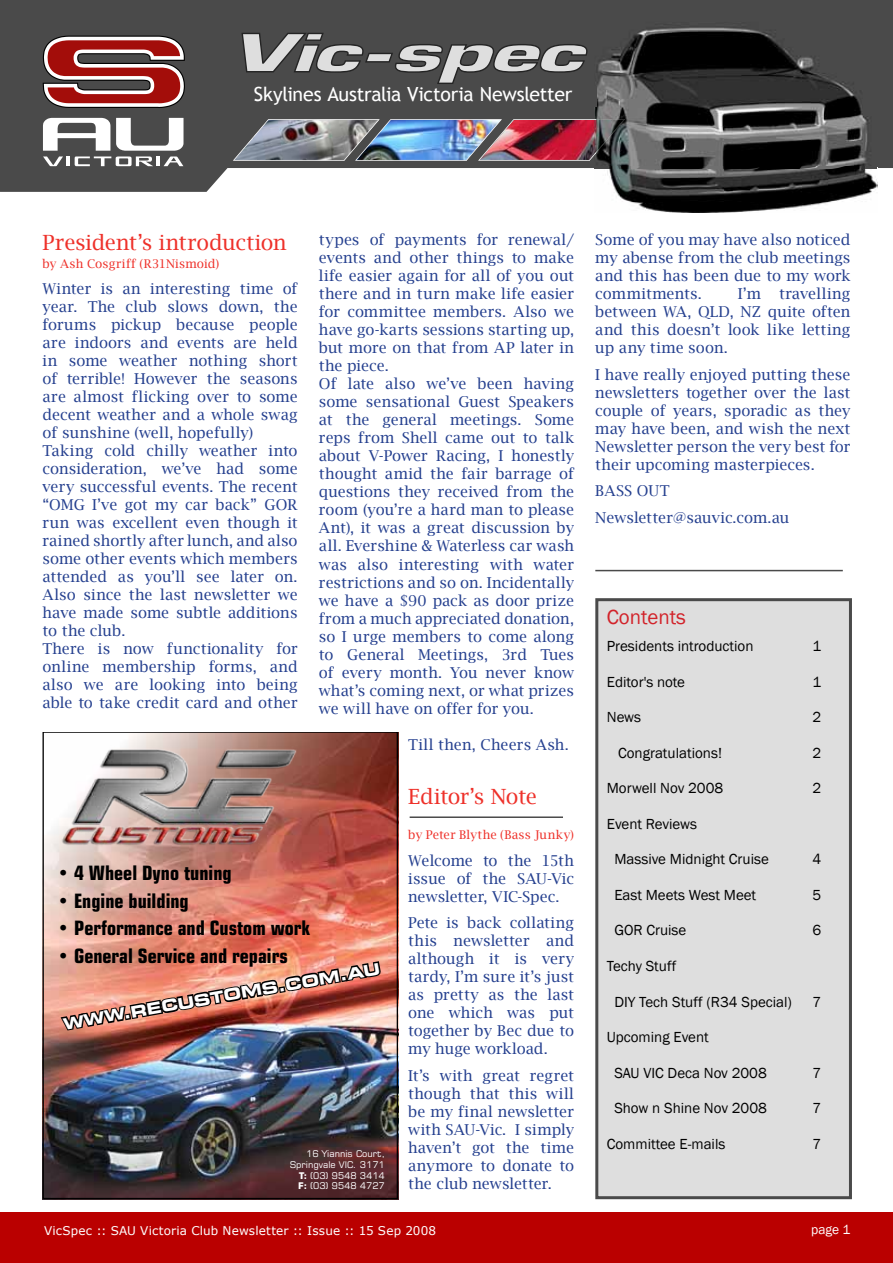
<style>
.page{position:relative;width:893px;height:1263px;background:#fff}
.page>*{position:absolute;margin:0;border:0;box-sizing:border-box;transform-origin:0 0}
.t1{font:21px "Lucida Bright";letter-spacing:-.01em;color:#ee312a}
.t2{font:21px "Franklin Gothic";color:#d2232a}
.t3{font:700 condensed 19.8px "Square 721 BT";color:#000}
.t4{font:19.5px "Trebuchet MS";letter-spacing:-.015em;color:#fff}
.t5{font:16.5px "Myriad Pro";letter-spacing:.05em;color:#fff}
.t6{font:700 expanded 15.9px "Square 721 BT";color:#fff}
.t7{font:15px/18px "Lucida Bright";letter-spacing:.005em;color:#25408f;text-align:justify}
.t8{font:15px "Franklin Gothic";color:#000}
.t9{font:13.5px "Franklin Gothic";color:#fff}
.t10{font:12px "Verdana";letter-spacing:.015em;color:#fff}
.t11{font:12px "Lucida Bright";letter-spacing:.01em;color:#ee312a}
.t12{font:9.3px/10.5px "Square 721 BT";color:#fff;text-align:right}
.s1{font-weight:700}
</style>
<div class="page">
<svg style="left:0;top:0;width:893px;height:192px;background:#636363"></svg>
<img style="left:233px;top:119px;width:361px;height:42px">
<img style="left:594px;top:22px;width:283px;height:190px">
<img style="left:595px;top:119px;width:30px;height:36px">
<svg style="left:43px;top:36px;width:142px;height:72px"></svg>
<svg style="left:43px;top:118px;width:141px;height:48px"></svg>
<svg style="left:241px;top:33px;width:348px;height:51px;background:#727272"></svg>
<div style="left:1px;top:1212px;width:892px;height:51px;background:#ba0000"></div>
<div style="left:230px;top:87px;width:367px;height:20px;background:#4a4a4a"></div>
<div style="left:597px;top:600px;width:253px;height:598px;background:#dedede"></div>
<div style="left:595px;top:598px;width:257px;height:601px;border:3px solid #4a4a4a"></div>
<img style="left:43px;top:733px;width:355px;height:466px">
<hr style="left:410px;top:816px;width:153px;height:2px;background:#4a4a4a">
<hr style="left:595px;top:570px;width:248px;height:1px;background:#4a4a4a">
<h3 class="t4" style="left:254px;top:83px;width:320px">Skylines Australia Victoria Newsletter</h3>
<p class="t5" style="left:243px;top:84px;width:145px">Skylines Australia V</p>
<p class="t5" style="left:423px;top:84px;width:135px">ictoria Newsletter</p>
<p class="t7" style="left:319px;top:231px;width:257px;text-align:left">types of payments for renewal/ events and other things to make life easier again for all of you out there and in turn make life easier for committee members. Also we have go-karts sessions starting up, but more on that from AP later in the piece.<br>Of late also we’ve been having some sensational Guest Speakers at the general meetings. Some reps from Shell came out to talk about V-Power Racing, I honestly thought amid the fair barrage of questions they received from the room (you’re a hard man to please<br>Ant), it was a great discussion by all. Evershine &amp; Waterless car wash was also interesting with water restrictions and so on. Incidentally we have a $90 pack as door prize from a much appreciated donation, so I urge members to come along to General Meetings, 3rd Tues of every month. You never know what’s coming next, or what prizes we will have on offer for you.</p>
<p class="t7" style="left:408px;top:735px;width:162px">Till then, Cheers Ash.</p>
<h1 class="t1" style="left:408px;top:784px;width:130px">Editor’s Note</h1>
<p class="t11" style="left:408px;top:828px;width:167px">by Peter Blythe (Bass Junky)</p>
<p class="t7" style="left:408px;top:851px;width:167px">Welcome to the 15th issue of the SAU-Vic newsletter, VIC-Spec.</p>
<p class="t7" style="left:408px;top:914px;width:167px">Pete is back collating this newsletter and although it is very tardy, I’m sure it’s just as pretty as the last one which was put together by Bec due to my huge workload.</p>
<p class="t7" style="left:408px;top:1066px;width:167px">It’s with great regret though that this will be my final newsletter with SAU-Vic. I simply haven’t got the time anymore to donate to the club newsletter.</p>
<h1 class="t1" style="left:43px;top:231px;width:245px">President’s introduction</h1>
<p class="t11" style="left:43px;top:256px;width:178px">by Ash Cosgriff (R31Nismoid)</p>
<p class="t7" style="left:43px;top:280px;width:257px;text-align:left">Winter is an interesting time of year. The club slows down, the forums pickup because people are indoors and events are held in some weather nothing short of terrible! However the seasons are almost flicking over to some decent weather and a whole swag of sunshine (well, hopefully)<br>Taking cold chilly weather into consideration, we’ve had some very successful events. The recent “OMG I’ve got my car back” GOR run was excellent even though it rained shortly after lunch, and also some other events which members attended as you’ll see later on.<br>Also since the last newsletter we have made some subtle additions to the club.<br>There is now functionality for online membership forms, and also we are looking into being able to take credit card and other</p>
<h2 class="t3" style="left:57px;top:861px;width:176px">• 4 Wheel Dyno tuning</h2>
<h2 class="t3" style="left:57px;top:888px;width:133px">• Engine building</h2>
<h2 class="t3" style="left:57px;top:916px;width:254px">• Performance and Custom work</h2>
<h2 class="t3" style="left:57px;top:944px;width:232px">• General Service and repairs</h2>
<p class="t6" style="left:62px;top:1014px;width:323px;rotate:-10deg">www.recustoms.com.au</p>
<p class="t12" style="left:290px;top:1148px;width:97px">16 Yiannis Court,<br>Springvale VIC. 3171<br><span class="s1">T:</span> (03) 9548 3414<br><span class="s1">F:</span> (03) 9548 4727</p>
<p class="t7" style="left:595px;top:231px;width:257px">Some of you may have also noticed my abense from the club meetings and this has been due to my work commitments.</p>
<p class="t7" style="left:595px;top:285px;width:257px;text-indent:142px">I’m travelling between WA, QLD, NZ quite often and this doesn’t look like letting up any time soon.</p>
<p class="t7" style="left:595px;top:366px;width:257px">I have really enjoyed putting these newsletters together over the last couple of years, sporadic as they may have been, and wish the next Newsletter person the very best for their upcoming masterpieces.</p>
<p class="t7" style="left:595px;top:478px;width:196px;line-height:26.5px">BASS OUT<br>Newsletter@sauvic.com.au</p>
<h1 class="t2" style="left:607px;top:604px;width:81px">Contents</h1>
<p class="t8" style="left:607px;top:637px;width:148px">Presidents introduction</p>
<p class="t8" style="left:812px;top:637px;width:10px">1</p>
<p class="t8" style="left:607px;top:673px;width:80px">Editor's note</p>
<p class="t8" style="left:812px;top:673px;width:10px">1</p>
<p class="t8" style="left:607px;top:708px;width:36px">News</p>
<p class="t8" style="left:812px;top:708px;width:10px">2</p>
<p class="t8" style="left:618px;top:744px;width:105px">Congratulations!</p>
<p class="t8" style="left:812px;top:744px;width:10px">2</p>
<p class="t8" style="left:607px;top:779px;width:118px">Morwell Nov 2008</p>
<p class="t8" style="left:812px;top:779px;width:10px">2</p>
<p class="t8" style="left:607px;top:815px;width:92px">Event Reviews</p>
<p class="t8" style="left:614px;top:850px;width:156px">Massive Midnight Cruise</p>
<p class="t8" style="left:812px;top:850px;width:10px">4</p>
<p class="t8" style="left:614px;top:886px;width:143px">East Meets West Meet</p>
<p class="t8" style="left:812px;top:886px;width:10px">5</p>
<p class="t8" style="left:614px;top:921px;width:74px">GOR Cruise</p>
<p class="t8" style="left:812px;top:921px;width:10px">6</p>
<p class="t8" style="left:607px;top:957px;width:71px">Techy Stuff</p>
<p class="t8" style="left:614px;top:992px;width:179px">DIY Tech Stuff (R34 Special)</p>
<p class="t8" style="left:812px;top:992px;width:10px">7</p>
<p class="t8" style="left:607px;top:1028px;width:104px">Upcoming Event</p>
<p class="t8" style="left:614px;top:1063px;width:154px">SAU VIC Deca Nov 2008</p>
<p class="t8" style="left:812px;top:1063px;width:10px">7</p>
<p class="t8" style="left:614px;top:1099px;width:154px">Show n Shine Nov 2008</p>
<p class="t8" style="left:812px;top:1099px;width:10px">7</p>
<p class="t8" style="left:607px;top:1134px;width:120px">Committee E-mails</p>
<p class="t8" style="left:812px;top:1134px;width:10px">7</p>
<p class="t9" style="left:43px;top:1221px;width:345px">Vic-spec :: SAU Victoria Club Newsletter :: Issue #9 – April 06</p>
<p class="t9" style="left:811px;top:1221px;width:41px">page 1</p>
<p class="t10" style="left:44px;top:1223px;width:394px">VicSpec :: SAU Victoria Club Newsletter :: Issue :: 15 Sep 2008</p>
</div>
